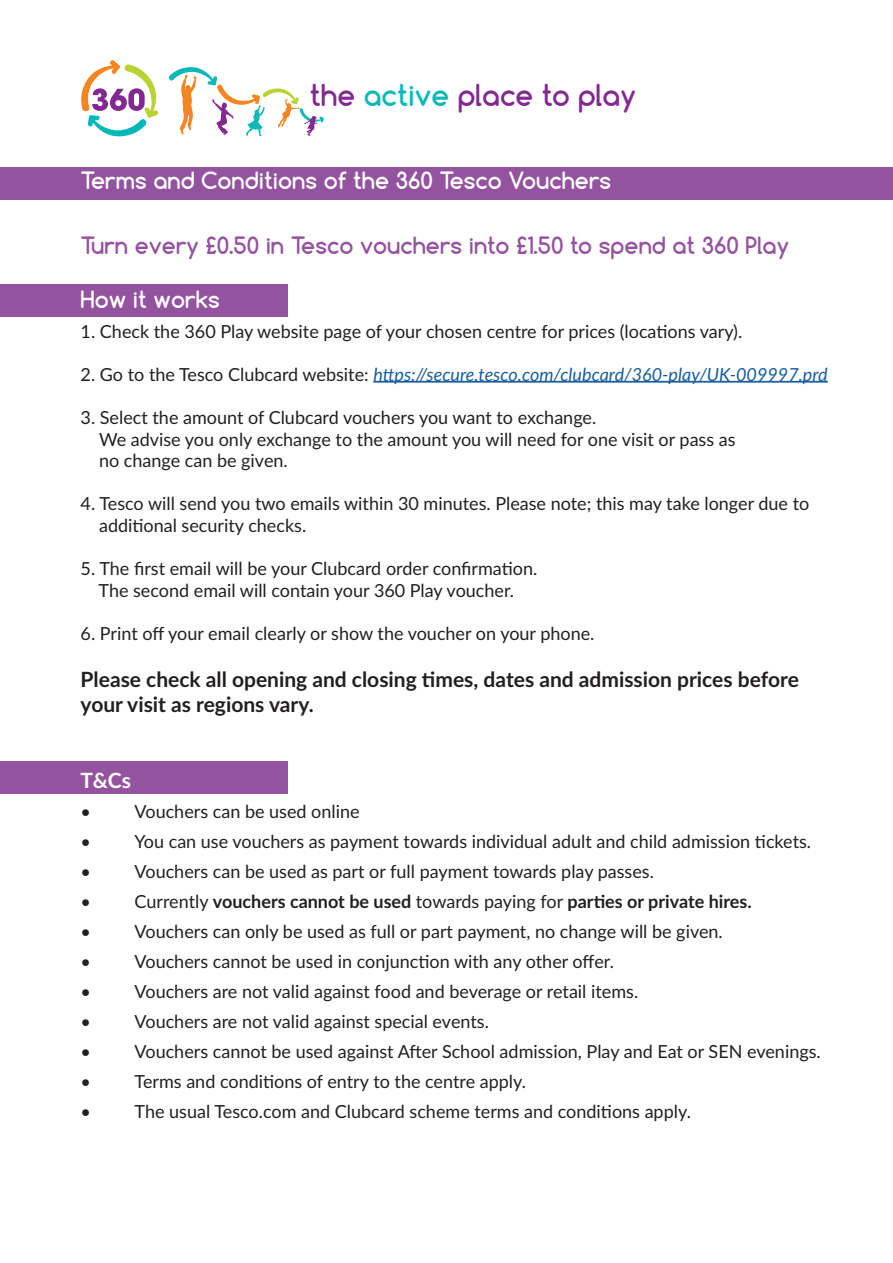
<style>
.page{position:relative;width:893px;height:1263px;background:#fff}
.page>*{position:absolute;margin:0;border:0;box-sizing:border-box;transform-origin:0 0}
.t1{font:700 28.5px "Comfortaa";color:#832990}
.t2{font:700 22.5px "Comfortaa";color:#94539e}
.t3{font:700 22.5px "Comfortaa";color:#fff}
.t4{font:700 21px/25.2px "Lato";color:#231f20}
.t5{font:700 21px "Lato";color:#fff}
.t6{font:18px/21.6px "Lato";color:#231f20}
.t7{font:italic 18px "Lato";color:#175d9e}
.t8{font:700 18px "Lato";color:#231f20}
.s1{color:#0db9b7}
.s2{font-style:normal;color:#231f20}
.s3{font-weight:400}
</style>
<div class="page">
<div style="left:0;top:761px;width:288px;height:32px;background:#94539e"></div>
<div style="left:0;top:285px;width:288px;height:32px;background:#94539e"></div>
<div style="left:0;top:167px;width:893px;height:32px;background:#94539e"></div>
<hr style="left:373px;top:381px;width:455px;height:2px;background:#175d9e">
<svg style="left:169px;top:67px;width:155px;height:69px"></svg>
<svg style="left:81px;top:60px;width:77px;height:77px"></svg>
<div style="left:147px;top:121px;width:8px;height:5px;background:#fff"></div>
<p class="t1" style="left:310px;top:77px;width:328px">the <span class="s1">active</span> place to play</p>
<p class="t3" style="left:81px;top:166px;width:532px">Terms and Conditions of the 360 Tesco Vouchers</p>
<p class="t2" style="left:81px;top:231px;width:710px">Turn every £0.50 in Tesco vouchers into £1.50 to spend at 360 Play</p>
<p class="t3" style="left:81px;top:285px;width:141px">How it works</p>
<p class="t6" style="left:81px;top:319px;width:663px">1. Check the 360 Play website page of your chosen centre for prices (locations vary).</p>
<p class="t7" style="left:81px;top:361px;width:749px"><span class="s2">2. Go to the Tesco Clubcard website:</span> https://secure.tesco.com/clubcard/360-play/UK-009997.prd</p>
<p class="t6" style="left:81px;top:406px;width:517px">3. Select the amount of Clubcard vouchers you want to exchange.</p>
<p class="t6" style="left:99px;top:427px;width:638px">We advise you only exchange to the amount you will need for one visit or pass as</p>
<p class="t6" style="left:99px;top:449px;width:190px">no change can be given.</p>
<p class="t6" style="left:99px;top:492px;width:712px;text-indent:-18px">4. Tesco will send you two emails within 30 minutes. Please note; this may take longer due to additional security checks.</p>
<p class="t6" style="left:81px;top:557px;width:458px">5. The first email will be your Clubcard order confirmation.</p>
<p class="t6" style="left:99px;top:579px;width:417px">The second email will contain your 360 Play voucher.</p>
<p class="t6" style="left:81px;top:622px;width:515px">6. Print off your email clearly or show the voucher on your phone.</p>
<p class="t4" style="left:81px;top:666px;width:720px">Please check all opening and closing times, dates and admission prices before your visit as regions vary.</p>
<p class="t5" style="left:81px;top:764px;width:52px">T&amp;Cs</p>
<p class="t6" style="left:81px;top:799px;width:12px">•</p>
<p class="t6" style="left:135px;top:799px;width:226px">Vouchers can be used online</p>
<p class="t6" style="left:81px;top:829px;width:12px">•</p>
<p class="t6" style="left:135px;top:829px;width:678px">You can use vouchers as payment towards individual adult and child admission tickets.</p>
<p class="t6" style="left:81px;top:859px;width:12px">•</p>
<p class="t6" style="left:135px;top:859px;width:521px">Vouchers can be used as part or full payment towards play passes.</p>
<p class="t6" style="left:81px;top:889px;width:12px">•</p>
<p class="t8" style="left:135px;top:888px;width:618px"><span class="s3">Currently</span> vouchers cannot be used <span class="s3">towards paying for</span> parties or private hires.</p>
<p class="t6" style="left:81px;top:919px;width:12px">•</p>
<p class="t6" style="left:135px;top:919px;width:590px">Vouchers can only be used as full or part payment, no change will be given.</p>
<p class="t6" style="left:81px;top:949px;width:12px">•</p>
<p class="t6" style="left:135px;top:949px;width:481px">Vouchers cannot be used in conjunction with any other offer.</p>
<p class="t6" style="left:81px;top:979px;width:12px">•</p>
<p class="t6" style="left:135px;top:979px;width:505px">Vouchers are not valid against food and beverage or retail items.</p>
<p class="t6" style="left:81px;top:1009px;width:12px">•</p>
<p class="t6" style="left:135px;top:1009px;width:356px">Vouchers are not valid against special events.</p>
<p class="t6" style="left:81px;top:1039px;width:12px">•</p>
<p class="t6" style="left:135px;top:1039px;width:688px">Vouchers cannot be used against After School admission, Play and Eat or SEN evenings.</p>
<p class="t6" style="left:81px;top:1069px;width:12px">•</p>
<p class="t6" style="left:135px;top:1069px;width:393px">Terms and conditions of entry to the centre apply.</p>
<p class="t6" style="left:81px;top:1099px;width:12px">•</p>
<p class="t6" style="left:135px;top:1099px;width:558px">The usual Tesco.com and Clubcard scheme terms and conditions apply.</p>
</div>
